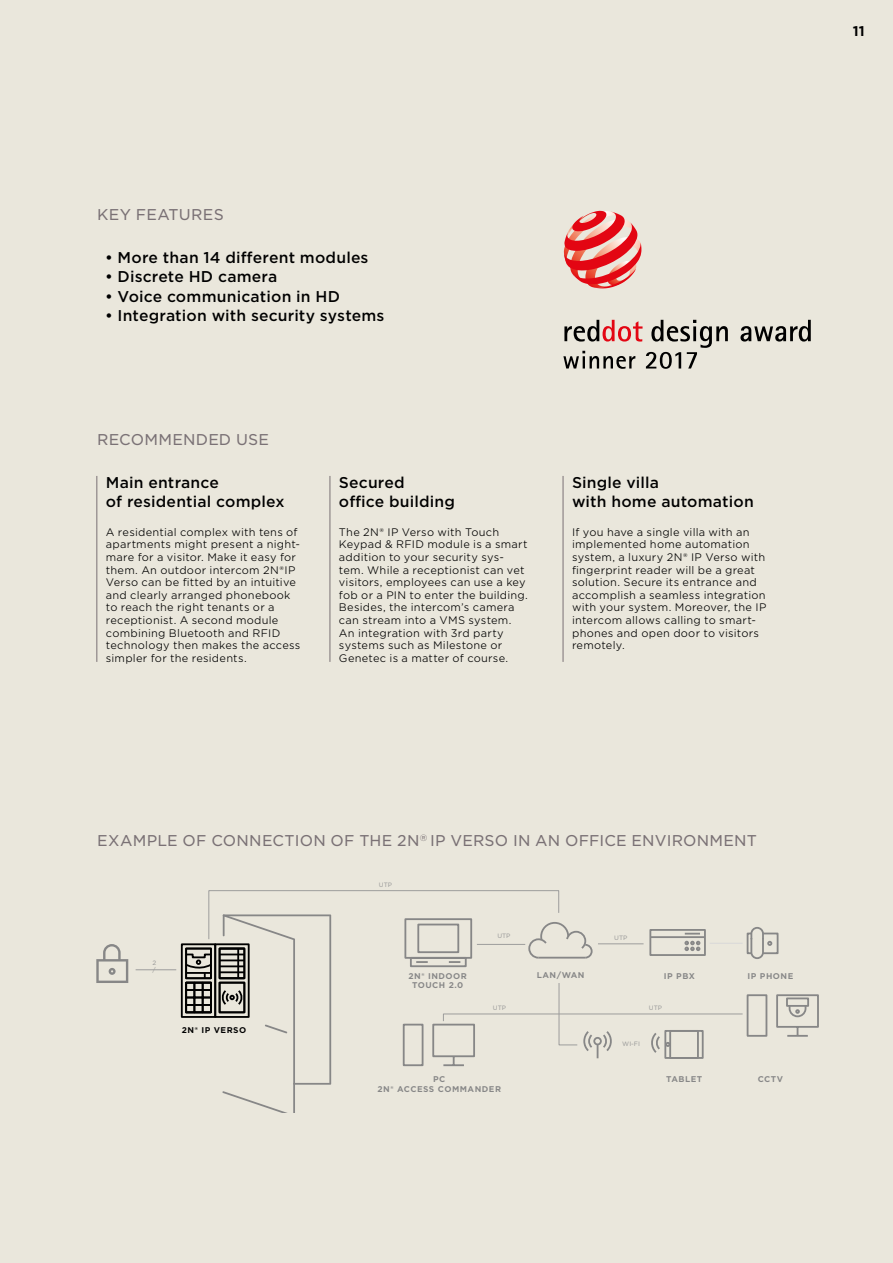
<style>
.page{position:relative;width:893px;height:1263px;background:#eae7dc}
.page>*{position:absolute;margin:0;border:0;box-sizing:border-box;transform-origin:0 0}
.t1{font:500 15px/19.5px "Gotham S Sm";letter-spacing:.01em;color:#000}
.t2{font:15px "Gotham S Sm";letter-spacing:.015em;color:#7a7175}
.t3{font:700 13.5px "Gotham S Sm";color:#000}
.t4{font:300 10.5px/12.6px "Gotham S Sm";letter-spacing:.02em;color:#000}
.t5{font:700 7.95px/9.6px "Gotham S Sm";letter-spacing:.06em;color:#878787;text-align:center}
.t6{font:700 7.95px "Gotham S Sm";letter-spacing:.06em;color:#000}
.t7{font:6px/7.4px "Gotham S Sm";color:#9d9d9c}
</style>
<div class="page">
<hr style="left:330px;top:476px;width:1px;height:186px;background:#7a7175">
<hr style="left:563px;top:476px;width:1px;height:186px;background:#7a7175">
<hr style="left:96px;top:476px;width:1px;height:186px;background:#7a7175">
<svg style="left:96px;top:944px;width:32px;height:39px"></svg>
<hr style="left:136px;top:969px;width:40px;height:1px;background:#9d9d9c">
<div style="left:181px;top:943px;width:35px;height:75px;border:2px solid #000"></div>
<svg style="left:184px;top:890px;width:635px;height:222px"></svg>
<svg style="left:740px;top:320px;width:71px;height:22px"></svg>
<svg style="left:563px;top:320px;width:165px;height:49px"></svg>
<svg style="left:564px;top:211px;width:78px;height:77px"></svg>
<p class="t3" style="left:853px;top:22px;width:13px">11</p>
<h1 class="t2" style="left:97px;top:204px;width:128px">KEY FEATURES</h1>
<h1 class="t1" style="left:105px;top:247px;width:265px">• More than 14 different modules</h1>
<h1 class="t1" style="left:105px;top:267px;width:174px">• Discrete HD camera</h1>
<h1 class="t1" style="left:105px;top:286px;width:237px">• Voice communication in HD</h1>
<h1 class="t1" style="left:105px;top:306px;width:281px">• Integration with security systems</h1>
<h1 class="t2" style="left:97px;top:429px;width:173px">RECOMMENDED USE</h1>
<h1 class="t1" style="left:106px;top:472px;width:180px">Main entrance<br>of residential complex</h1>
<p class="t4" style="left:106px;top:525px;width:196px">A residential complex with tens of apartments might present a night&shy;mare for a visitor. Make it easy for them. An outdoor intercom 2N®IP<br>Verso can be fitted by an intuitive and clearly arranged phonebook to reach the right tenants or a receptionist. A second module combining Bluetooth and RFID technology then makes the access simpler for the residents.</p>
<h1 class="t1" style="left:339px;top:472px;width:118px">Secured<br>office building</h1>
<h1 class="t1" style="left:572px;top:472px;width:183px">Single villa<br>with home automation</h1>
<p class="t4" style="left:339px;top:525px;width:190px">The 2N® IP Verso with Touch<br>Keypad &amp; RFID module is a smart addition to your security sys&shy;tem. While a receptionist can vet visitors, employees can use a key fob or a PIN to enter the building.<br>Besides, the intercom’s camera can stream into a VMS system.<br>An integration with 3rd party systems such as Milestone or<br>Genetec is a matter of course.</p>
<p class="t4" style="left:572px;top:525px;width:196px">If you have a single villa with an implemented home automation system, a luxury 2N® IP Verso with fingerprint reader will be a great solution. Secure its entrance and accomplish a seamless integration with your system. Moreover, the IP intercom allows calling to smart&shy;phones and open door to visitors remotely.</p>
<h1 class="t2" style="left:97px;top:831px;width:661px">EXAMPLE OF CONNECTION OF THE 2N<sup>®</sup> IP VERSO IN AN OFFICE ENVIRONMENT</h1>
<p class="t7" style="left:152px;top:959px;width:5px">2 /</p>
<p class="t6" style="left:182px;top:1025px;width:66px">2N® IP VERSO</p>
<p class="t7" style="left:379px;top:881px;width:15px">UTP</p>
<p class="t5" style="left:409px;top:971px;width:60px">2N® INDOOR<br>TOUCH 2.0</p>
<p class="t7" style="left:497px;top:932px;width:15px">UTP</p>
<p class="t7" style="left:614px;top:934px;width:15px">UTP</p>
<p class="t5" style="left:537px;top:970px;width:49px">LAN/WAN</p>
<p class="t5" style="left:664px;top:971px;width:33px">IP PBX</p>
<p class="t5" style="left:747px;top:971px;width:47px">IP PHONE</p>
<p class="t7" style="left:493px;top:1004px;width:15px">UTP</p>
<p class="t7" style="left:649px;top:1004px;width:15px">UTP</p>
<p class="t7" style="left:622px;top:1040px;width:19px">WI-FI</p>
<p class="t5" style="left:378px;top:1074px;width:125px">PC<br>2N® ACCESS COMMANDER</p>
<p class="t5" style="left:666px;top:1074px;width:38px">TABLET</p>
<p class="t5" style="left:758px;top:1074px;width:27px">CCTV</p>
</div>
